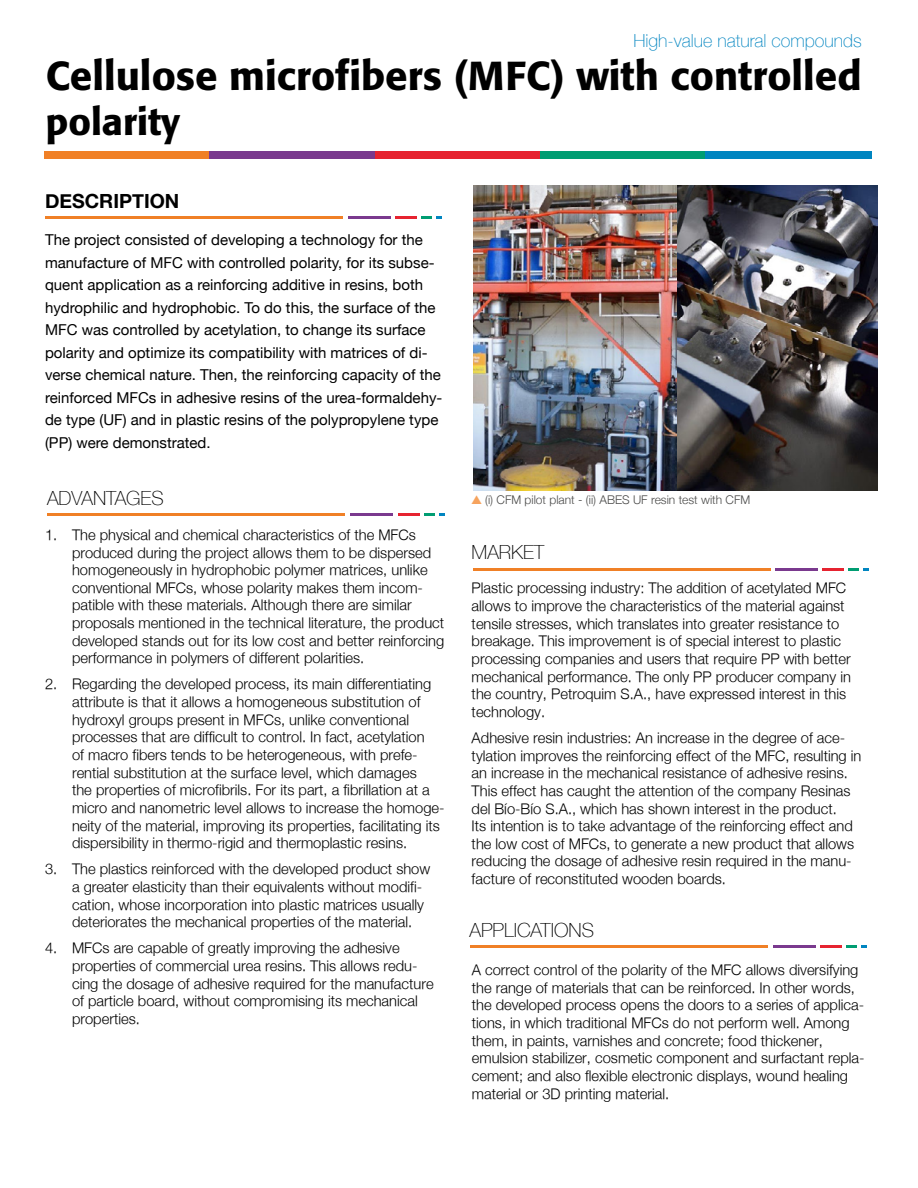
<style>
.page{position:relative;width:918px;height:1188px;background:#fff}
.page>*{position:absolute;margin:0;border:0;box-sizing:border-box;transform-origin:0 0}
.t1{font:500 40.05px "Formata";color:#000}
.t2{font:500 37.5px "Formata";color:#000}
.t3{font:100 19.5px "Helvetica Neue";color:#000}
.t4{font:700 19.5px "Helvetica Neue";color:#000}
.t5{font:100 18px "Helvetica Neue";color:#0285c1}
.t6{font:15px/22.5px "Helvetica Neue";color:#000}
.t7{font:300 14.7px/17.7px "Helvetica Neue";color:#000}
.t8{font:300 12px "Helvetica Neue";color:#4a4a49}
</style>
<div class="page">
<div style="left:44px;top:152px;width:166px;height:7px;background:#f08026"></div>
<div style="left:210px;top:152px;width:166px;height:7px;background:#7a398e"></div>
<div style="left:375px;top:152px;width:166px;height:7px;background:#e62330"></div>
<div style="left:540px;top:152px;width:166px;height:7px;background:#009d72"></div>
<div style="left:705px;top:152px;width:167px;height:7px;background:#0085c0"></div>
<hr style="left:45px;top:216px;width:297px;height:3px;background:#f08026">
<hr style="left:348px;top:216px;width:42px;height:3px;background:#7a398e">
<hr style="left:396px;top:216px;width:21px;height:3px;background:#e62330">
<svg style="left:421px;top:216px;width:20px;height:3px"></svg>
<hr style="left:473px;top:568px;width:297px;height:2px;background:#f08026">
<hr style="left:776px;top:568px;width:42px;height:2px;background:#7a398e">
<hr style="left:823px;top:568px;width:21px;height:3px;background:#e62330">
<svg style="left:848px;top:568px;width:21px;height:3px"></svg>
<img style="left:473px;top:185px;width:404px;height:306px">
<hr style="left:48px;top:513px;width:297px;height:3px;background:#f08026">
<hr style="left:351px;top:513px;width:42px;height:3px;background:#7a398e">
<hr style="left:398px;top:513px;width:21px;height:3px;background:#e62330">
<svg style="left:424px;top:513px;width:20px;height:3px"></svg>
<hr style="left:470px;top:945px;width:298px;height:3px;background:#f08026">
<hr style="left:773px;top:945px;width:42px;height:3px;background:#7a398e">
<hr style="left:821px;top:945px;width:21px;height:3px;background:#e62330">
<svg style="left:847px;top:945px;width:20px;height:3px"></svg>
<p class="t5" style="left:633px;top:27px;width:230px">High-value natural compounds</p>
<h1 class="t1" style="left:46px;top:51px;width:817px">Cellulose microfibers (MFC) with controlled</h1>
<h2 class="t2" style="left:46px;top:98px;width:136px">polarity</h2>
<h3 class="t4" style="left:45px;top:186px;width:136px">DESCRIPTION</h3>
<p class="t6" style="left:45px;top:229px;width:399px">The project consisted of developing a technology for the manufacture of MFC with controlled polarity, for its subse&shy;quent application as a reinforcing additive in resins, both hydrophilic and hydrophobic. To do this, the surface of the MFC was controlled by acetylation, to change its surface polarity and optimize its compatibility with matrices of di&shy;verse chemical nature. Then, the reinforcing capacity of the reinforced MFCs in adhesive resins of the urea-formaldehy&shy;de type (UF) and in plastic resins of the polypropylene type (PP) were demonstrated.</p>
<h3 class="t3" style="left:47px;top:483px;width:118px">ADVANTAGES</h3>
<p class="t8" style="left:485px;top:490px;width:267px">(i) CFM pilot plant - (ii) ABES UF resin test with CFM</p>
<p class="t7" style="left:72px;top:525px;width:374px;text-indent:-27px">1. The physical and chemical characteristics of the MFCs produced during the project allows them to be dispersed homogeneously in hydrophobic polymer matrices, unlike conventional MFCs, whose polarity makes them incom&shy;patible with these materials. Although there are similar proposals mentioned in the technical literature, the product developed stands out for its low cost and better reinforcing performance in polymers of different polarities.</p>
<p class="t7" style="left:72px;top:675px;width:374px;text-indent:-27px">2. Regarding the developed process, its main differentiating attribute is that it allows a homogeneous substitution of hydroxyl groups present in MFCs, unlike conventional processes that are difficult to control. In fact, acetylation<br>of macro fibers tends to be heterogeneous, with prefe&shy;rential substitution at the surface level, which damages<br>the properties of microfibrils. For its part, a fibrillation at a micro and nanometric level allows to increase the homoge&shy;neity of the material, improving its properties, facilitating its dispersibility in thermo-rigid and thermoplastic resins.</p>
<p class="t7" style="left:72px;top:860px;width:360px;text-indent:-27px">3. The plastics reinforced with the developed product show a greater elasticity than their equivalents without modifi&shy;cation, whose incorporation into plastic matrices usually deteriorates the mechanical properties of the material.</p>
<p class="t7" style="left:72px;top:939px;width:363px;text-indent:-27px">4. MFCs are capable of greatly improving the adhesive properties of commercial urea resins. This allows redu&shy;cing the dosage of adhesive required for the manufacture of particle board, without compromising its mechanical properties.</p>
<h3 class="t3" style="left:472px;top:537px;width:74px">MARKET</h3>
<p class="t7" style="left:472px;top:579px;width:381px">Plastic processing industry: The addition of acetylated MFC allows to improve the characteristics of the material against tensile stresses, which translates into greater resistance to breakage. This improvement is of special interest to plastic processing companies and users that require PP with better mechanical performance. The only PP producer company in the country, Petroquim S.A., have expressed interest in this technology.</p>
<p class="t7" style="left:472px;top:729px;width:391px">Adhesive resin industries: An increase in the degree of ace&shy;tylation improves the reinforcing effect of the MFC, resulting in an increase in the mechanical resistance of adhesive resins.<br>This effect has caught the attention of the company Resinas del Bío-Bío S.A., which has shown interest in the product.<br>Its intention is to take advantage of the reinforcing effect and the low cost of MFCs, to generate a new product that allows reducing the dosage of adhesive resin required in the manu&shy;facture of reconstituted wooden boards.</p>
<h3 class="t3" style="left:470px;top:915px;width:126px">APPLICATIONS</h3>
<p class="t7" style="left:472px;top:961px;width:394px">A correct control of the polarity of the MFC allows diversifying the range of materials that can be reinforced. In other words, the developed process opens the doors to a series of applica&shy;tions, in which traditional MFCs do not perform well. Among them, in paints, varnishes and concrete; food thickener, emulsion stabilizer, cosmetic component and surfactant repla&shy;cement; and also flexible electronic displays, wound healing material or 3D printing material.</p>
</div>
